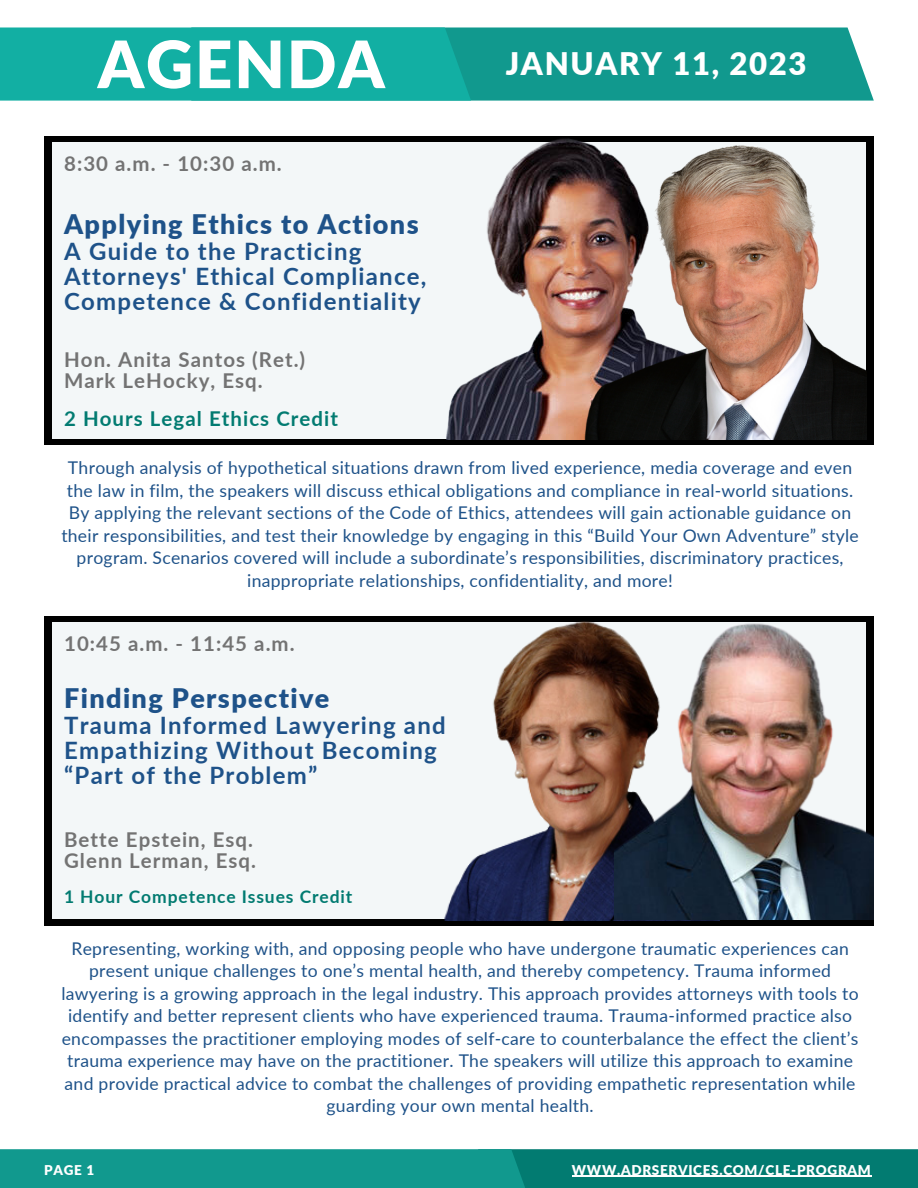
<style>
.page{position:relative;width:918px;height:1188px;background:#fff}
.page>*{position:absolute;margin:0;border:0;box-sizing:border-box;transform-origin:0 0}
.t1{font:900 65.4px "Lato";letter-spacing:.03em;color:#fff}
.t2{font:900 31.05px "Lato";letter-spacing:.05em;color:#fff}
.t3{font:900 27px "Lato";letter-spacing:.05em;color:#1e5289}
.t4{font:700 24px/24.8px "Lato";letter-spacing:.05em;color:#1e5289}
.t5{font:700 20.4px/21.3px "Lato";letter-spacing:.05em;color:#737373}
.t6{font:700 20.4px "Lato";letter-spacing:.05em;color:#027b71}
.t7{font:17.55px/22.5px "Lato";letter-spacing:.015em;color:#1e5289;text-align:center}
.t8{font:700 17.4px "Lato";letter-spacing:.05em;color:#027b71}
.t9{font:900 13.5px "Lato";letter-spacing:.05em;color:#fff}
</style>
<div class="page">
<div style="left:539px;top:1149px;width:379px;height:39px;background:#027b71"></div>
<div style="left:471px;top:27px;width:403px;height:74px;background:#11998e"></div>
<div style="left:0;top:1149px;width:539px;height:39px;background:#11998e"></div>
<div style="left:0;top:27px;width:471px;height:74px;background:#12afa3"></div>
<div style="left:44px;top:136px;width:830px;height:309px;background:#000"></div>
<div style="left:53px;top:142px;width:812px;height:297px;background:#f3f7f8"></div>
<img style="left:447px;top:138px;width:134px;height:301px">
<img style="left:581px;top:141px;width:285px;height:298px">
<div style="left:44px;top:616px;width:830px;height:309px;background:#000"></div>
<div style="left:53px;top:622px;width:812px;height:297px;background:#f3f7f8"></div>
<img style="left:444px;top:621px;width:276px;height:300px">
<img style="left:615px;top:621px;width:258px;height:298px">
<hr style="left:572px;top:1176px;width:300px;height:1px;background:#fff">
<h1 class="t1" style="left:98px;top:24px;width:289px">AGENDA</h1>
<p class="t5" style="left:64px;top:152px;width:219px">8:30 a.m. - 10:30 a.m.</p>
<h3 class="t3" style="left:64px;top:208px;width:356px">Applying Ethics to Actions</h3>
<h3 class="t4" style="left:64px;top:238px;width:364px">A Guide to the Practicing<br>Attorneys' Ethical Compliance,<br>Competence &amp; Confidentiality</h3>
<p class="t5" style="left:64px;top:348px;width:243px">Hon. Anita Santos (Ret.)<br>Mark LeHocky, Esq.</p>
<p class="t6" style="left:64px;top:406px;width:275px">2 Hours Legal Ethics Credit</p>
<h2 class="t2" style="left:506px;top:44px;width:302px">JANUARY 11, 2023</h2>
<p class="t7" style="left:61px;top:456px;width:799px">Through analysis of hypothetical situations drawn from lived experience, media coverage and even the law in film, the speakers will discuss ethical obligations and compliance in real-world situations.<br>By applying the relevant sections of the Code of Ethics, attendees will gain actionable guidance on their responsibilities, and test their knowledge by engaging in this “Build Your Own Adventure” style program. Scenarios covered will include a subordinate’s responsibilities, discriminatory practices, inappropriate relationships, confidentiality, and more!</p>
<p class="t5" style="left:64px;top:633px;width:232px">10:45 a.m. - 11:45 a.m.</p>
<h3 class="t3" style="left:64px;top:682px;width:267px">Finding Perspective</h3>
<h3 class="t4" style="left:64px;top:713px;width:383px">Trauma Informed Lawyering and<br>Empathizing Without Becoming “Part of the Problem”</h3>
<p class="t5" style="left:64px;top:828px;width:193px">Bette Epstein, Esq.<br>Glenn Lerman, Esq.</p>
<p class="t8" style="left:64px;top:885px;width:290px">1 Hour Competence Issues Credit</p>
<p class="t7" style="left:61px;top:937px;width:799px">Representing, working with, and opposing people who have undergone traumatic experiences can present unique challenges to one’s mental health, and thereby competency. Trauma informed lawyering is a growing approach in the legal industry. This approach provides attorneys with tools to identify and better represent clients who have experienced trauma. Trauma-informed practice also encompasses the practitioner employing modes of self-care to counterbalance the effect the client’s trauma experience may have on the practitioner. The speakers will utilize this approach to examine and provide practical advice to combat the challenges of providing empathetic representation while guarding your own mental health.</p>
<p class="t9" style="left:44px;top:1161px;width:52px">PAGE 1</p>
<p class="t9" style="left:572px;top:1161px;width:300px">WWW.ADRSERVICES.COM/CLE-PROGRAM</p>
</div>
